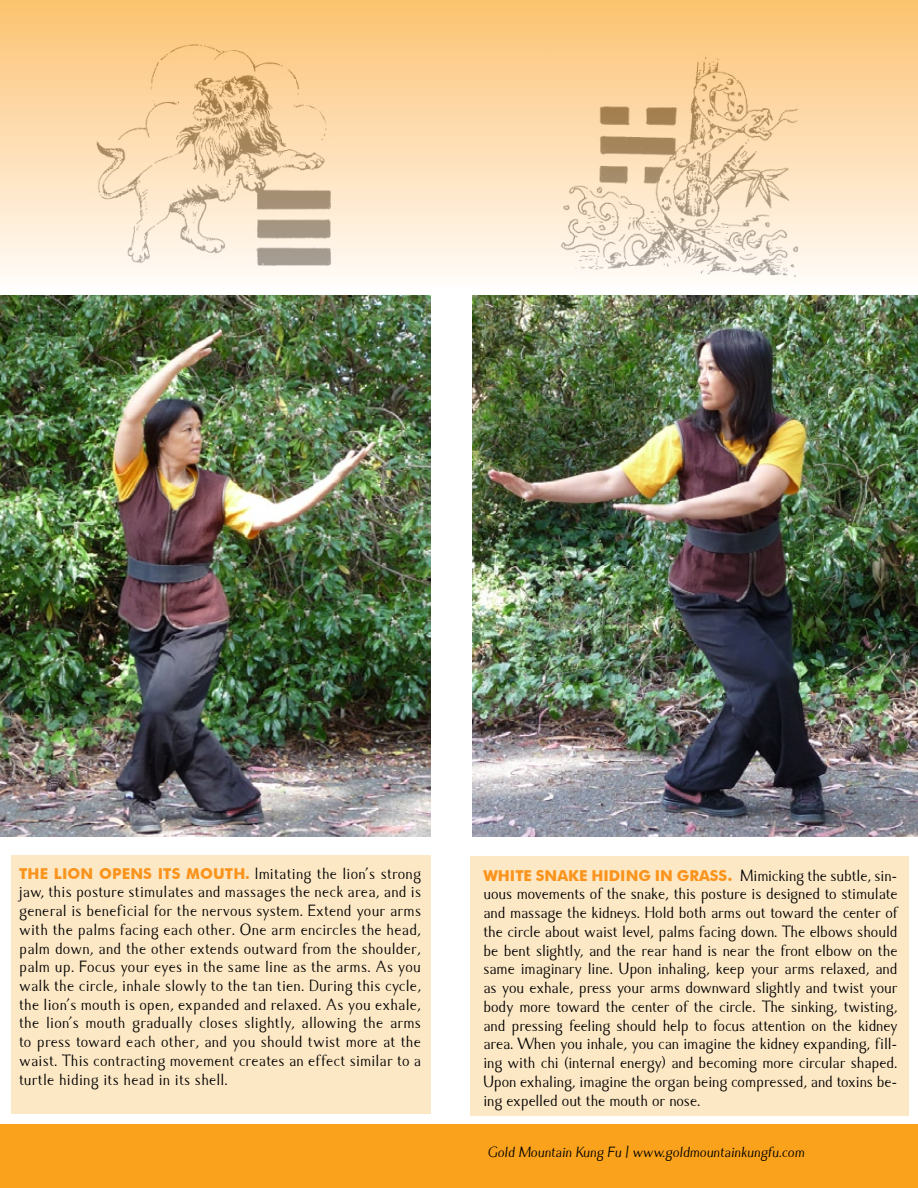
<style>
.page{position:relative;width:918px;height:1188px;background:#fff}
.page>*{position:absolute;margin:0;border:0;box-sizing:border-box;transform-origin:0 0}
.t1{font:16.5px/18.8px "Caramella";color:#000;text-align:justify}
.t2{font:700 15px "Futura BT";color:#fa931b}
.t3{font:15px "Caramella";color:#000}
.s1{font-family:"Futura BT";font-weight:700;font-size:15px;color:#fa931b}
.s2{font-size:16.5px}
.s3{font-family:"Caramella";font-weight:400;font-size:16.5px;color:#000}
</style>
<div class="page">
<div style="left:11px;top:855px;width:420px;height:259px;background:#fde8c6"></div>
<div style="left:470px;top:856px;width:439px;height:259px;background:#fde8c6"></div>
<div style="left:0;top:1125px;width:918px;height:63px;background:#faa21b"></div>
<img style="left:0;top:295px;width:430px;height:542px">
<img style="left:472px;top:296px;width:446px;height:541px">
<svg style="left:0;top:0;width:918px;height:278px;background:#f7d7ac"></svg>
<p class="t1" style="left:19px;top:864px;width:403px"><span class="s1">THE LION OPENS ITS MOUTH.</span> Imitating the lion’s strong jaw, this posture stimulates and massages the neck area, and is general is beneficial for the nervous system. Extend your arms with the palms facing each other. One arm encircles the head, palm down, and the other extends outward from the shoulder, palm up. Focus your eyes in the same line as the arms. As you walk the circle, inhale slowly to the tan tien. During this cycle, the lion’s mouth is open, expanded and relaxed. As you exhale, the lion’s mouth gradually closes slightly, allowing the arms to press toward each other, and you should twist more at the waist. This contracting movement creates an effect similar to a turtle hiding its head in its shell.</p>
<p class="t2" style="left:483px;top:866px;width:416px">WHITE SNAKE HIDING IN GRASS<span class="s2">.</span> <span class="s3">Mimicking the subtle, sin-</span></p>
<p class="t1" style="left:483px;top:885px;width:416px">uous movements of the snake, this posture is designed to stimulate and massage the kidneys. Hold both arms out toward the center of the circle about waist level, palms facing down. The elbows should be bent slightly, and the rear hand is near the front elbow on the same imaginary line. Upon inhaling, keep your arms relaxed, and as you exhale, press your arms downward slightly and twist your body more toward the center of the circle. The sinking, twisting, and pressing feeling should help to focus attention on the kidney area. When you inhale, you can imagine the kidney expanding, fill&shy;ing with chi (internal energy) and becoming more circular shaped.<br>Upon exhaling, imagine the organ being compressed, and toxins be&shy;ing expelled out the mouth or nose.</p>
<p class="t3" style="left:488px;top:1144px;width:321px">Gold Mountain Kung Fu | www.goldmountainkungfu.com</p>
</div>
